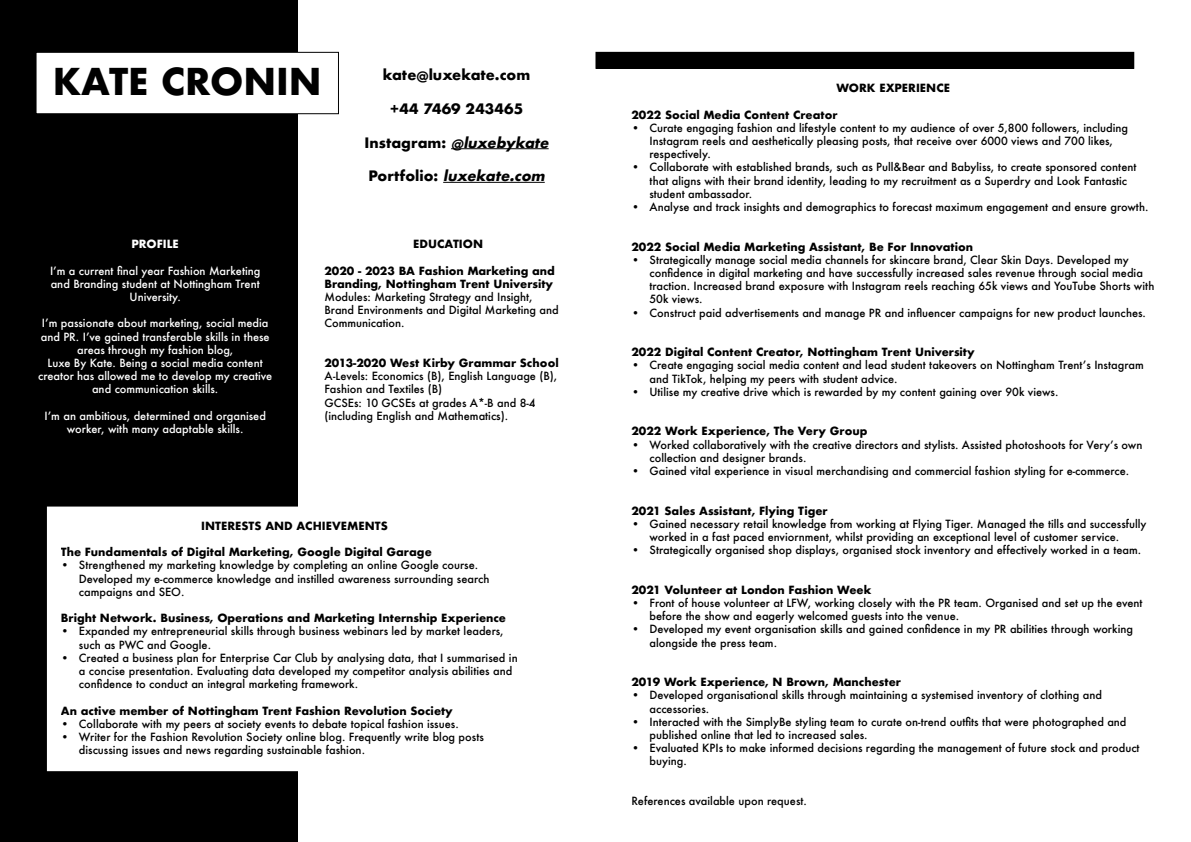
<style>
.page{position:relative;width:1191px;height:842px;background:#fff}
.page>*{position:absolute;margin:0;border:0;box-sizing:border-box;transform-origin:0 0}
.t1{font:700 36px "Futura";color:#000}
.t2{font:italic 700 14px "Futura";color:#000}
.t3{font:700 14px "Futura";color:#000}
.t4{font:500 11px/13.2px "Futura";color:#000}
.t5{font:700 11px/13.2px "Futura";color:#000}
.t6{font:500 11px/13.2px "Futura";color:#fff;text-align:center}
.t7{font:700 11px "Futura";color:#fff}
.s1{font-style:normal}
</style>
<div class="page">
<div style="left:0;top:0;width:298px;height:842px;background:#000"></div>
<hr style="left:451px;top:148px;width:97px;height:1px;background:#000">
<hr style="left:443px;top:182px;width:102px;height:1px;background:#000">
<div style="left:36px;top:52px;width:302px;height:62px;background:#fff"></div>
<div style="left:36px;top:52px;width:303px;height:62px;border:1px solid #000"></div>
<div style="left:54px;top:514px;width:481px;height:250px;background:#fff"></div>
<div style="left:596px;top:52px;width:537px;height:16px;background:#000"></div>
<div style="left:595px;top:52px;width:539px;height:17px;border:1px solid #000"></div>
<h1 class="t1" style="left:53px;top:56px;width:270px">KATE CRONIN</h1>
<p class="t3" style="left:383px;top:65px;width:149px">kate@luxekate.com</p>
<p class="t3" style="left:390px;top:99px;width:135px">+44 7469 243465</p>
<p class="t2" style="left:364px;top:132px;width:189px"><span class="s1">I n s t a g r a m :</span> @luxebykate</p>
<p class="t2" style="left:368px;top:166px;width:181px"><span class="s1">Po r tfo l i o :</span> luxekate.com</p>
<p class="t7" style="left:131px;top:236px;width:49px">PROFILE</p>
<p class="t6" style="left:50px;top:264px;width:212px">I’m a current final year Fashion Marketing and Branding student at Nottingham Trent<br>University.</p>
<p class="t6" style="left:38px;top:317px;width:236px">I’m passionate about marketing, social media and PR. I’ve gained transferable skills in these areas through my fashion blog,<br>Luxe By Kate. Being a social media content creator has allowed me to develop my creative and communication skills.</p>
<p class="t6" style="left:44px;top:409px;width:223px">I’m an ambitious, determined and organised worker, with many adaptable skills.</p>
<p class="t5" style="left:413px;top:237px;width:71px">EDUCATION</p>
<p class="t5" style="left:324px;top:264px;width:232px">2020 - 2023 BA Fashion Marketing and<br>Branding, Nottingham Trent University</p>
<p class="t4" style="left:324px;top:290px;width:236px">Modules: Marketing Strategy and Insight,<br>Brand Environments and Digital Marketing and<br>Communication.</p>
<p class="t5" style="left:324px;top:356px;width:236px">2013-2020 West Kirby Grammar School</p>
<p class="t4" style="left:324px;top:369px;width:234px">A-Levels: Economics (B), English Language (B), Fashion and Textiles (B)<br>GCSEs: 10 GCSEs at grades A*-B and 8-4 (including English and Mathematics).</p>
<p class="t5" style="left:201px;top:519px;width:188px">INTERESTS AND ACHIEVEMENTS</p>
<p class="t5" style="left:61px;top:545px;width:372px">The Fundamentals of Digital Marketing, Google Digital Garage</p>
<p class="t4" style="left:79px;top:558px;width:412px;text-indent:-18px">• Strengthened my marketing knowledge by completing an online Google course.<br>Developed my e-commerce knowledge and instilled awareness surrounding search campaigns and SEO.</p>
<p class="t5" style="left:61px;top:611px;width:446px">Bright Network. Business, Operations and Marketing Internship Experience</p>
<p class="t4" style="left:79px;top:624px;width:426px;text-indent:-18px">• Expanded my entrepreneurial skills through business webinars led by market leaders, such as PWC and Google.</p>
<p class="t4" style="left:79px;top:651px;width:440px;text-indent:-18px">• Created a business plan for Enterprise Car Club by analysing data, that I summarised in a concise presentation. Evaluating data developed my competitor analysis abilities and confidence to conduct an integral marketing framework.</p>
<p class="t5" style="left:61px;top:704px;width:393px">An active member of Nottingham Trent Fashion Revolution Society</p>
<p class="t4" style="left:61px;top:717px;width:399px">• Collaborate with my peers at society events to debate topical fashion issues.</p>
<p class="t4" style="left:79px;top:730px;width:406px;text-indent:-18px">• Writer for the Fashion Revolution Society online blog. Frequently write blog posts discussing issues and news regarding sustainable fashion.</p>
<p class="t5" style="left:836px;top:81px;width:115px">WORK EXPERIENCE</p>
<p class="t5" style="left:631px;top:108px;width:207px">2022 Social Media Content Creator</p>
<p class="t4" style="left:649px;top:121px;width:480px;text-indent:-18px">• Curate engaging fashion and lifestyle content to my audience of over 5,800 followers, including<br>Instagram reels and aesthetically pleasing posts, that receive over 6000 views and 700 likes, respectively.</p>
<p class="t4" style="left:649px;top:161px;width:488px;text-indent:-18px">• Collaborate with established brands, such as Pull&amp;Bear and Babyliss, to create sponsored content that aligns with their brand identity, leading to my recruitment as a Superdry and Look Fantastic student ambassador.</p>
<p class="t4" style="left:631px;top:200px;width:518px">• Analyse and track insights and demographics to forecast maximum engagement and ensure growth.</p>
<p class="t5" style="left:631px;top:240px;width:343px">2022 Social Media Marketing Assistant, Be For Innovation</p>
<p class="t4" style="left:649px;top:253px;width:506px;text-indent:-18px">• Strategically manage social media channels for skincare brand, Clear Skin Days. Developed my confidence in digital marketing and have successfully increased sales revenue through social media traction. Increased brand exposure with Instagram reels reaching 65k views and YouTube Shorts with 50k views.</p>
<p class="t4" style="left:631px;top:306px;width:516px">• Construct paid advertisements and manage PR and influencer campaigns for new product launches.</p>
<p class="t5" style="left:631px;top:345px;width:345px">2022 Digital Content Creator, Nottingham Trent University</p>
<p class="t4" style="left:649px;top:359px;width:496px;text-indent:-18px">• Create engaging social media content and lead student takeovers on Nottingham Trent’s Instagram and TikTok, helping my peers with student advice.</p>
<p class="t4" style="left:631px;top:385px;width:428px">• Utilise my creative drive which is rewarded by my content gaining over 90k views.</p>
<p class="t5" style="left:631px;top:425px;width:237px">2022 Work Experience, The Very Group</p>
<p class="t4" style="left:649px;top:438px;width:494px;text-indent:-18px">• Worked collaboratively with the creative directors and stylists. Assisted photoshoots for Very’s own collection and designer brands.</p>
<p class="t4" style="left:631px;top:464px;width:499px">• Gained vital experience in visual merchandising and commercial fashion styling for e-commerce.</p>
<p class="t5" style="left:631px;top:504px;width:198px">2021 Sales Assistant, Flying Tiger</p>
<p class="t4" style="left:649px;top:517px;width:498px;text-indent:-18px">• Gained necessary retail knowledge from working at Flying Tiger. Managed the tills and successfully worked in a fast paced enviornment, whilst providing an exceptional level of customer service.</p>
<p class="t4" style="left:631px;top:543px;width:511px">• Strategically organised shop displays, organised stock inventory and effectively worked in a team.</p>
<p class="t5" style="left:631px;top:583px;width:241px">2021 Volunteer at London Fashion Week</p>
<p class="t4" style="left:649px;top:596px;width:494px;text-indent:-18px">• Front of house volunteer at LFW, working closely with the PR team. Organised and set up the event before the show and eagerly welcomed guests into the venue.</p>
<p class="t4" style="left:649px;top:623px;width:485px;text-indent:-18px">• Developed my event organisation skills and gained confidence in my PR abilities through working alongside the press team.</p>
<p class="t5" style="left:631px;top:675px;width:271px">2019 Work Experience, N Brown, Manchester</p>
<p class="t4" style="left:649px;top:689px;width:454px;text-indent:-18px">• Developed organisational skills through maintaining a systemised inventory of clothing and accessories.</p>
<p class="t4" style="left:649px;top:715px;width:478px;text-indent:-18px">• Interacted with the SimplyBe styling team to curate on-trend outfits that were photographed and published online that led to increased sales.</p>
<p class="t4" style="left:649px;top:741px;width:491px;text-indent:-18px">• Evaluated KPIs to make informed decisions regarding the management of future stock and product buying.</p>
<p class="t4" style="left:631px;top:794px;width:177px">References available upon request.</p>
</div>
